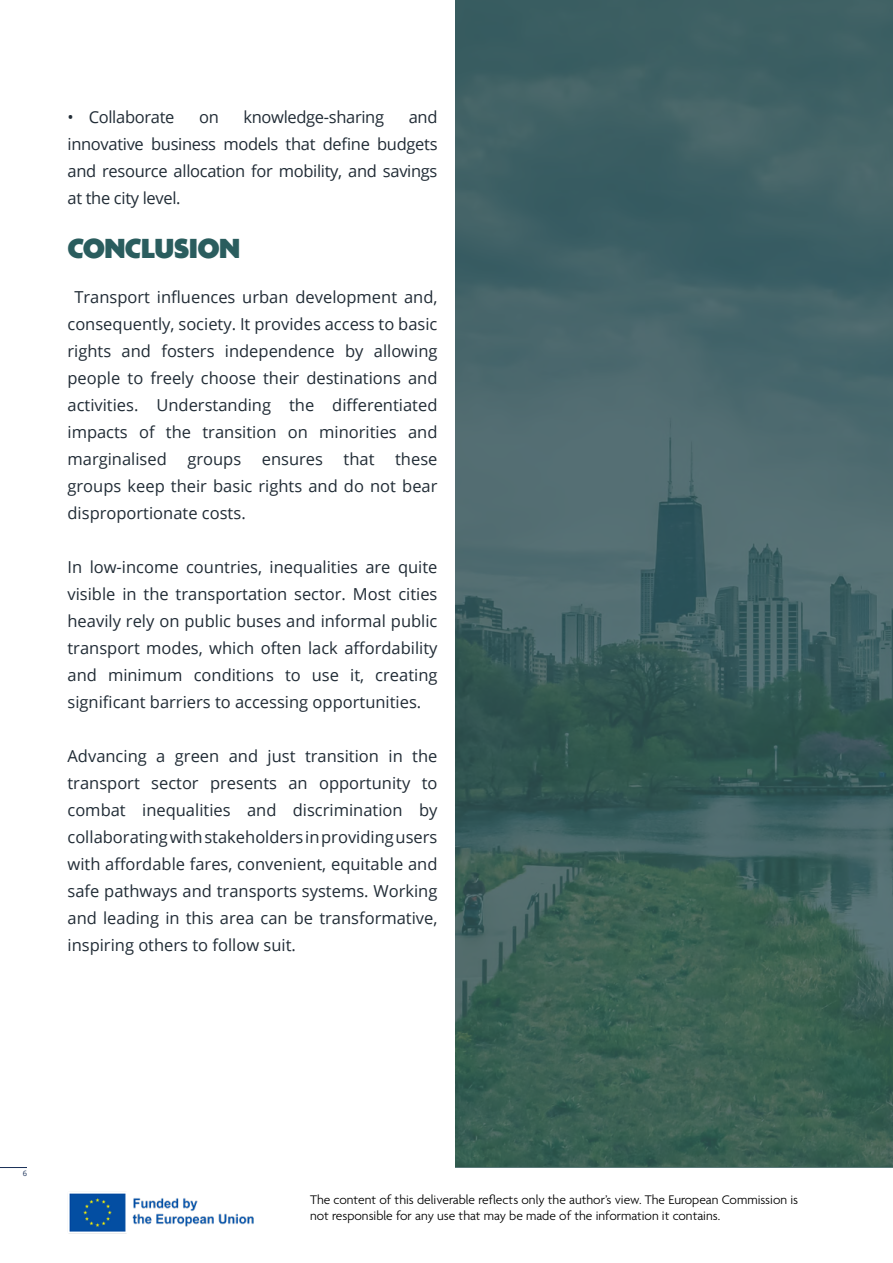
<style>
.page{position:relative;width:893px;height:1263px;background:#fff}
.page>*{position:absolute;margin:0;border:0;box-sizing:border-box;transform-origin:0 0}
.t1{font:900 30px "Agenda";letter-spacing:-.02em;color:#2a5d5e}
.t2{font:16.5px/27px "Open Sans";color:#212c36;text-align:justify}
.t3{font:16.5px "Open Sans";letter-spacing:-.02em;color:#212c36}
.t4{font:300 13.5px/16.5px "Agenda";color:#000}
.t5{font:7.5px "Open Sans";color:#182f57}
</style>
<div class="page">
<svg style="left:0;top:1167px;width:27px;height:1px"></svg>
<img style="left:69px;top:1193px;width:185px;height:41px">
<svg style="left:455px;top:0;width:438px;height:1168px;background:#406160"></svg>
<p class="t2" style="left:68px;top:103px;width:371px;text-indent:341px">and innovative business models that define budgets and resource allocation for mobility, and savings at the city level.</p>
<h1 class="t1" style="left:68px;top:232px;width:174px">CONCLUSION</h1>
<p class="t2" style="left:68px;top:283px;width:371px;text-indent:7px">Transport influences urban development and, consequently, society. It provides access to basic rights and fosters independence by allowing people to freely choose their destinations and activities. Understanding the differentiated impacts of the transition on minorities and marginalised groups ensures that these groups keep their basic rights and do not bear disproportionate costs.</p>
<p class="t2" style="left:68px;top:553px;width:371px">In low-income countries, inequalities are quite visible in the transportation sector. Most cities heavily rely on public buses and informal public transport modes, which often lack affordability and minimum conditions to use it, creating significant barriers to accessing opportunities.</p>
<p class="t2" style="left:68px;top:742px;width:371px">Advancing a green and just transition in the transport sector presents an opportunity to combat inequalities and discrimination by collaborating with stakeholders in providing users with affordable fares, convenient, equitable and safe pathways and transports systems. Working and leading in this area can be transformative, inspiring others to follow suit.</p>
<p class="t3" style="left:68px;top:106px;width:108px">• Collaborate</p>
<p class="t2" style="left:199px;top:103px;width:21px">on</p>
<p class="t3" style="left:243px;top:106px;width:142px">knowledge-sharing</p>
<p class="t5" style="left:23px;top:1168px;width:6px">6</p>
<p class="t4" style="left:310px;top:1192px;width:490px">The content of this deliverable reflects only the author’s view. The European Commission is not responsible for any use that may be made of the information it contains.</p>
<p class="t4" style="left:310px;top:1194px;width:490px">The content of this deliverable reflects only the author’s view. The European Commission is not responsible for any use that may be made of the information it contains.</p>
</div>
